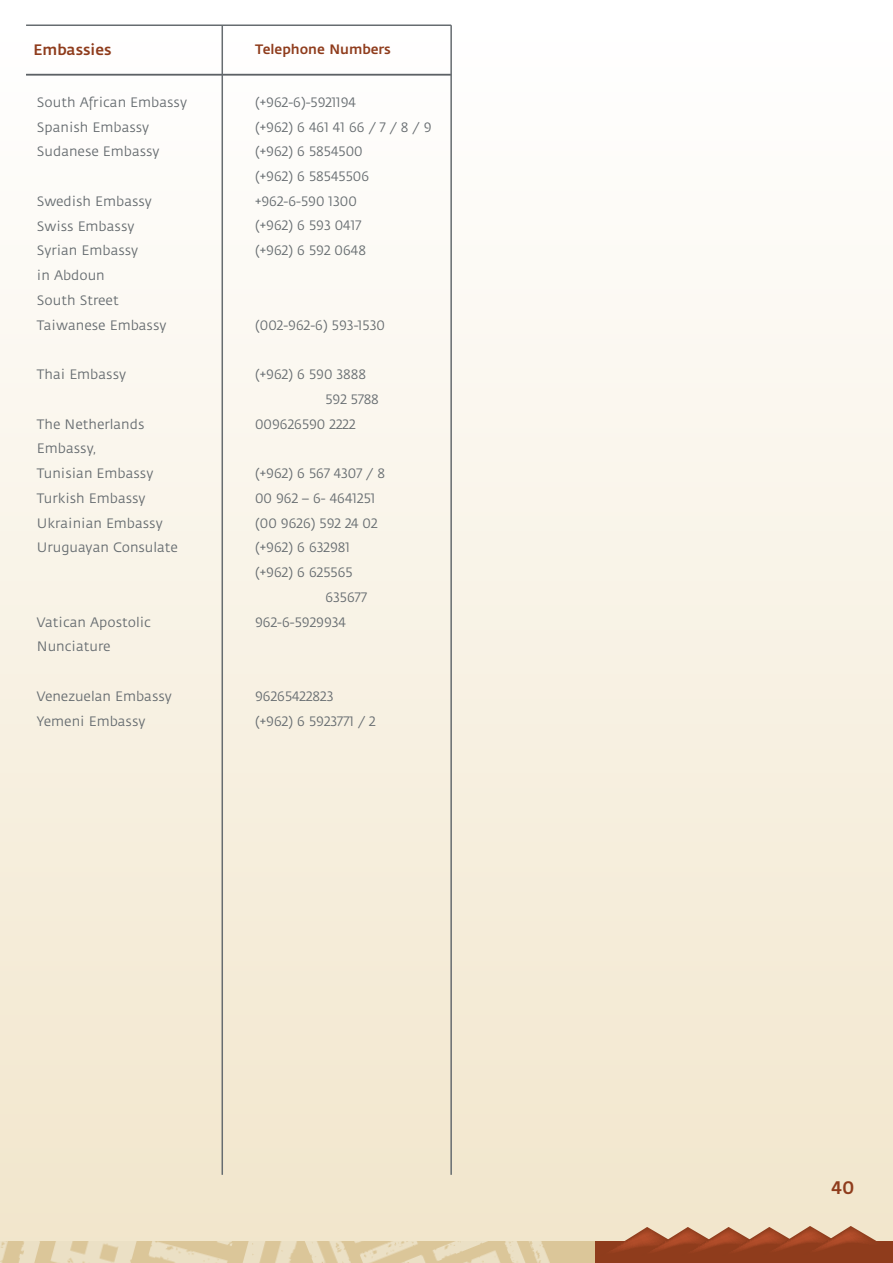
<style>
.page{position:relative;width:893px;height:1263px;background:#fff}
.page>*{position:absolute;margin:0;border:0;box-sizing:border-box;transform-origin:0 0}
.t1{font:18px "Fedra Sans Medium TF";color:#8f3c1c}
.t2{font:15px "Fedra Sans Medium TF";color:#8f3c1c}
.t3{font:13.5px/24.8px "Fedra Sans";color:#666c70}
.t4{font:13.5px "Fedra Sans Medium TF";color:#8f3c1c}
</style>
<div class="page">
<div style="left:0;top:0;width:893px;height:1263px;background:linear-gradient(to bottom,#fff,#f1e5cb)"></div>
<hr style="left:26px;top:24px;width:425px;height:2px;background:#666c70">
<hr style="left:26px;top:74px;width:425px;height:1px;background:#5c6165">
<hr style="left:450px;top:25px;width:2px;height:1150px;background:#666c70">
<hr style="left:222px;top:25px;width:1px;height:1150px;background:#666c70">
<div style="left:595px;top:1241px;width:298px;height:22px;background:#8f3c1c"></div>
<svg style="left:600px;top:1226px;width:286px;height:25px"></svg>
<img style="left:362px;top:1241px;width:233px;height:22px">
<img style="left:0;top:1241px;width:362px;height:22px">
<p class="t2" style="left:33px;top:41px;width:80px">Embassies</p>
<p class="t3" style="left:37px;top:90px;width:152px">South African Embassy<br>Spanish Embassy<br>Sudanese Embassy</p>
<p class="t3" style="left:37px;top:189px;width:131px">Swedish Embassy<br>Swiss Embassy<br>Syrian Embassy<br>in Abdoun<br>South Street<br>Taiwanese Embassy</p>
<p class="t3" style="left:37px;top:362px;width:91px">Thai Embassy</p>
<p class="t3" style="left:37px;top:412px;width:143px">The Netherlands<br>Embassy,<br>Tunisian Embassy<br>Turkish Embassy<br>Ukrainian Embassy<br>Uruguayan Consulate</p>
<p class="t3" style="left:37px;top:610px;width:116px">Vatican Apostolic<br>Nunciature</p>
<p class="t3" style="left:37px;top:684px;width:136px">Venezuelan Embassy<br>Yemeni Embassy</p>
<p class="t4" style="left:255px;top:42px;width:137px">Telephone Numbers</p>
<p class="t3" style="left:255px;top:90px;width:178px">(+962-6)-5921194<br>(+962) 6 461 41 66 / 7 / 8 / 9 (+962) 6 5854500<br>(+962) 6 58545506 +962-6-590 1300<br>(+962) 6 593 0417<br>(+962) 6 592 0648</p>
<p class="t3" style="left:255px;top:313px;width:131px">(002-962-6) 593-1530</p>
<p class="t3" style="left:255px;top:362px;width:112px">(+962) 6 590 3888</p>
<p class="t3" style="left:325px;top:387px;width:55px">592 5788</p>
<p class="t3" style="left:255px;top:412px;width:102px">009626590 2222</p>
<p class="t3" style="left:255px;top:461px;width:131px">(+962) 6 567 4307 / 8</p>
<p class="t3" style="left:255px;top:486px;width:122px">00 962 – 6- 4641251</p>
<p class="t3" style="left:255px;top:511px;width:124px">(00 9626) 592 24 02</p>
<p class="t3" style="left:255px;top:536px;width:96px">(+962) 6 632981</p>
<p class="t3" style="left:255px;top:560px;width:99px">(+962) 6 625565</p>
<p class="t3" style="left:325px;top:585px;width:43px">635677</p>
<p class="t3" style="left:255px;top:610px;width:92px">962-6-5929934</p>
<p class="t3" style="left:255px;top:684px;width:122px">96265422823<br>(+962) 6 5923771 / 2</p>
<h1 class="t1" style="left:831px;top:1178px;width:25px">40</h1>
</div>
